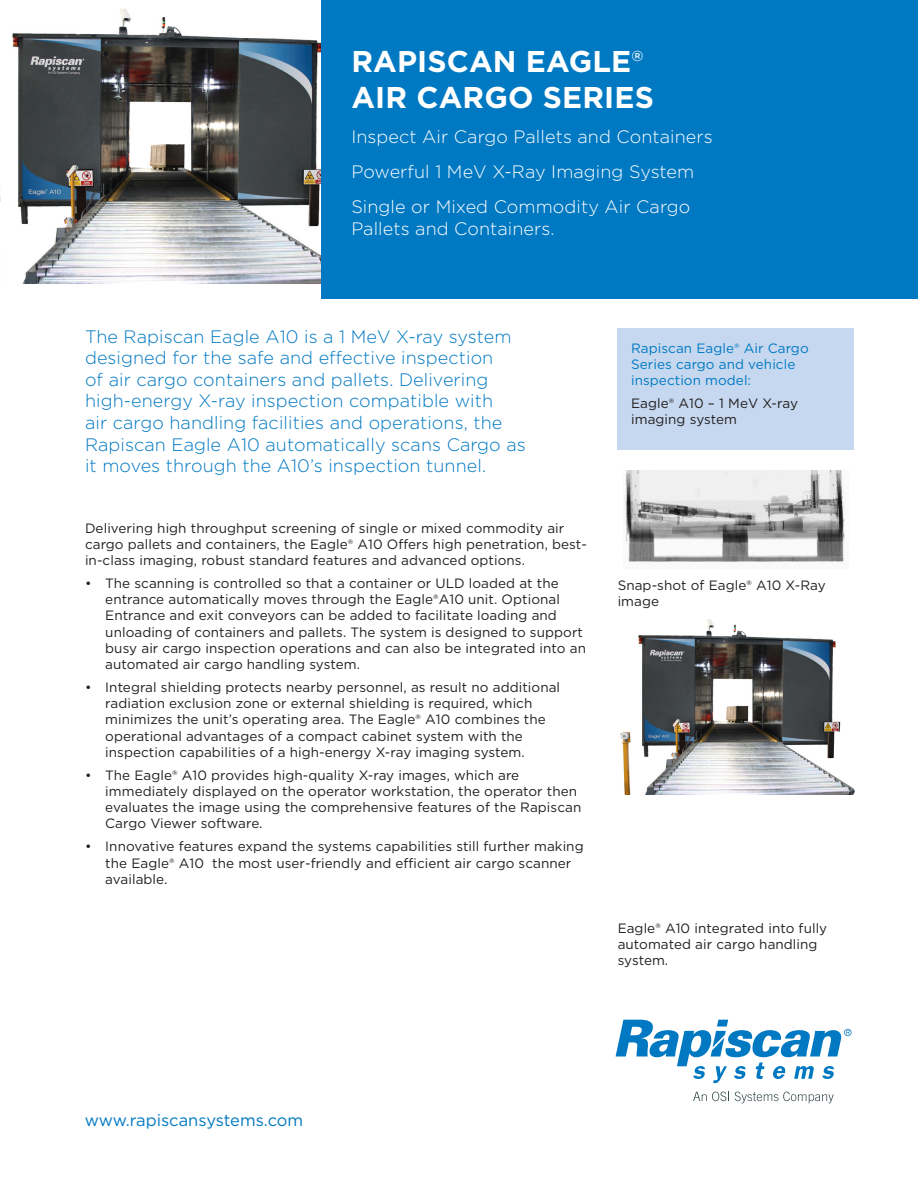
<style>
.page{position:relative;width:918px;height:1188px;background:#fff}
.page>*{position:absolute;margin:0;border:0;box-sizing:border-box;transform-origin:0 0}
.Bullets{font:700 30px/36px "Gotham";letter-spacing:.005em;color:#fff}
.Highlight_Sentence{font:300 18px/21.6px "Gotham";letter-spacing:.005em;color:#0079c2}
.Bullets-2{font:300 18px/21.6px "Gotham";letter-spacing:.005em;color:#fff}
.t1{font:16.5px "Gotham";color:#0079c2}
.Copy_Text{font:13.5px/16.2px "Gotham";letter-spacing:.005em;color:#231f20}
.Box_Header{font:13.5px/16.2px "Gotham";letter-spacing:.005em;color:#0079c2}
.Box_text{font:13.5px/16.2px "Gotham";letter-spacing:.005em;color:#231f20}
.s1{font-weight:400}
</style>
<div class="page">
<svg style="left:616px;top:1020px;width:236px;height:63px"></svg>
<svg style="left:693px;top:1092px;width:36px;height:9px"></svg>
<svg style="left:735px;top:1092px;width:99px;height:11px"></svg>
<img style="left:0;top:9px;width:322px;height:274px">
<div style="left:322px;top:0;width:596px;height:298px;background:#0079c2"></div>
<img style="left:624px;top:471px;width:221px;height:91px">
<img style="left:621px;top:620px;width:233px;height:174px">
<div style="left:618px;top:328px;width:236px;height:121px;background:#c6d8ef"></div>
<p class="Bullets" style="left:351px;top:43px;width:304px">RAPISCAN EAGLE<span class="s1">®<br></span>AIR CARGO SERIES</p>
<p class="Bullets-2" style="left:351px;top:125px;width:363px">Inspect Air Cargo Pallets and Containers</p>
<p class="Bullets-2" style="left:351px;top:160px;width:344px">Powerful 1 MeV X-Ray Imaging System</p>
<p class="Bullets-2" style="left:351px;top:195px;width:341px">Single or Mixed Commodity Air Cargo<br>Pallets and Containers.</p>
<p class="Highlight_Sentence" style="left:85px;top:325px;width:442px">The Rapiscan Eagle A10 is a 1 MeV X-ray system designed for the safe and effective inspection<br>of air cargo containers and pallets. Delivering high-energy X-ray inspection compatible with<br>air cargo handling facilities and operations, the Rapiscan Eagle A10 automatically scans Cargo as it moves through the A10’s inspection tunnel.</p>
<p class="Copy_Text" style="left:85px;top:520px;width:503px">Delivering high throughput screening of single or mixed commodity air cargo pallets and containers, the Eagle® A10 Offers high penetration, best&shy;in-class imaging, robust standard features and advanced options.</p>
<p class="Copy_Text" style="left:105px;top:575px;width:482px;text-indent:-20px">• The scanning is controlled so that a container or ULD loaded at the entrance automatically moves through the Eagle®A10 unit. Optional Entrance and exit conveyors can be added to facilitate loading and unloading of containers and pallets. The system is designed to support busy air cargo inspection operations and can also be integrated into an automated air cargo handling system.</p>
<p class="Copy_Text" style="left:105px;top:679px;width:456px;text-indent:-20px">• Integral shielding protects nearby personnel, as result no additional radiation exclusion zone or external shielding is required, which minimizes the unit’s operating area. The Eagle® A10 combines the operational advantages of a compact cabinet system with the inspection capabilities of a high-energy X-ray imaging system.</p>
<p class="Copy_Text" style="left:105px;top:767px;width:478px;text-indent:-20px">• The Eagle® A10 provides high-quality X-ray images, which are immediately displayed on the operator workstation, the operator then evaluates the image using the comprehensive features of the Rapiscan Cargo Viewer software.</p>
<p class="Copy_Text" style="left:105px;top:838px;width:480px;text-indent:-20px">• Innovative features expand the systems capabilities still further making the Eagle® A10 the most user-friendly and efficient air cargo scanner available.</p>
<p class="Box_Header" style="left:631px;top:339px;width:179px">Rapiscan Eagle® Air Cargo<br>Series cargo and vehicle inspection model:</p>
<p class="Box_text" style="left:631px;top:395px;width:168px">Eagle® A10 – 1 MeV X-ray imaging system</p>
<p class="Copy_Text" style="left:618px;top:577px;width:210px">Snap-shot of Eagle® A10 X-Ray image</p>
<p class="Copy_Text" style="left:618px;top:920px;width:211px">Eagle® A10 integrated into fully automated air cargo handling system.</p>
<p class="t1" style="left:85px;top:1110px;width:220px">www.rapiscansystems.com</p>
</div>
